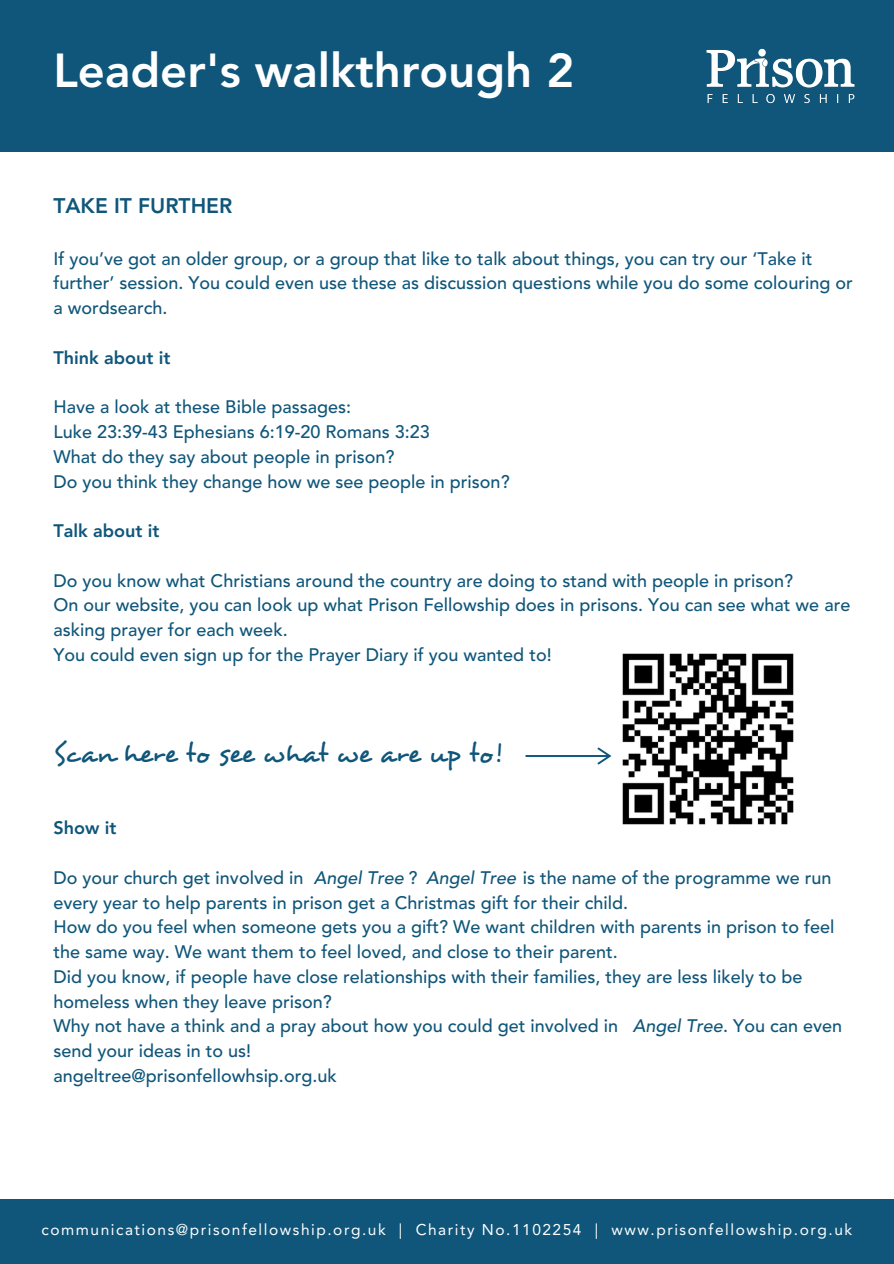
<style>
.page{position:relative;width:894px;height:1264px;background:#fff}
.page>*{position:absolute;margin:0;border:0;box-sizing:border-box;transform-origin:0 0}
.t1{font:800 47.25px "Avenir LT Std";color:#fff}
.t2{font:27px "Desyrel";color:#0f567a}
.t3{font:800 21px "Avenir LT Std";color:#0f567a}
.t4{font:500 18px/24.8px "Avenir LT Std";color:#0f567a}
.t5{font:800 18px "Avenir LT Std";color:#0f567a}
.t6{font:italic 500 18px "Avenir LT Std";color:#0f567a}
.t7{font:15.45px "Avenir LT Std";letter-spacing:.1em;color:#fff}
.s1{color:#fff}
</style>
<div class="page">
<div style="left:0;top:0;width:893px;height:152px;background:#0f567a"></div>
<div style="left:0;top:1198px;width:893px;height:65px;background:#0f567a"></div>
<img style="left:706px;top:48px;width:149px;height:56px">
<img style="left:611px;top:653px;width:183px;height:172px">
<svg style="left:525px;top:747px;width:86px;height:17px"></svg>
<p class="t1" style="left:53px;top:51px;width:522px">Leader's walkthrough 2</p>
<p class="t3" style="left:53px;top:197px;width:180px">TAKE IT FURTHER</p>
<h3 class="t4" style="left:53px;top:248px;width:800px">If you’ve got an older group, or a group that like to talk about things, you can try our ‘Take it further’ session. You could even use these as discussion questions while you do some colouring or a wordsearch.</h3>
<h4 class="t5" style="left:53px;top:350px;width:119px">Think about it</h4>
<h4 class="t4" style="left:53px;top:396px;width:457px">Have a look at these Bible passages:<br>Luke 23:39-43 Ephesians 6:19-20 Romans 3:23<br>What do they say about people in prison?<br>Do you think they change how we see people in prison?</h4>
<h4 class="t5" style="left:53px;top:523px;width:108px">Talk about it</h4>
<h4 class="t4" style="left:53px;top:569px;width:798px">Do you know what Christians around the country are doing to stand with people in prison?<br>On our website, you can look up what Prison Fellowship does in prisons. You can see what we are asking prayer for each week.<br>You could even sign up for the Prayer Diary if you wanted to!</h4>
<h4 class="t2" style="left:53px;top:737px;width:449px">Scan here to see what we are up to!</h4>
<h4 class="t5" style="left:53px;top:820px;width:64px">Show it</h4>
<h4 class="t4" style="left:53px;top:866px;width:790px">Do your church get involved in <span class="s1">Angel Tr ee</span>? <span class="s1">Angel Tre</span> is the name of the programme we run every year to help parents in prison get a Christmas gift for their child.<br>How do you feel when someone gets you a gift? We want children with parents in prison to feel the same way. We want them to feel loved, and close to their parent.<br>Did you know, if people have close relationships with their families, they are less likely to be homeless when they leave prison?<br>Why not have a think and a pray about how you could get involved in <span class="s1">Angel Tre</span> . You can even send your ideas in to us!<br>angeltree@prisonfellowhsip.org.uk</h4>
<h4 class="t6" style="left:314px;top:870px;width:92px">Angel Tree</h4>
<h4 class="t6" style="left:426px;top:870px;width:92px">Angel Tree</h4>
<p class="t6" style="left:632px;top:1018px;width:92px">Angel Tree</p>
<h2 class="t7" style="left:41px;top:1223px;width:812px">communications@prisonfellowship.org.uk | Charity No.1102254 | www.prisonfellowship.org.uk</h2>
</div>
